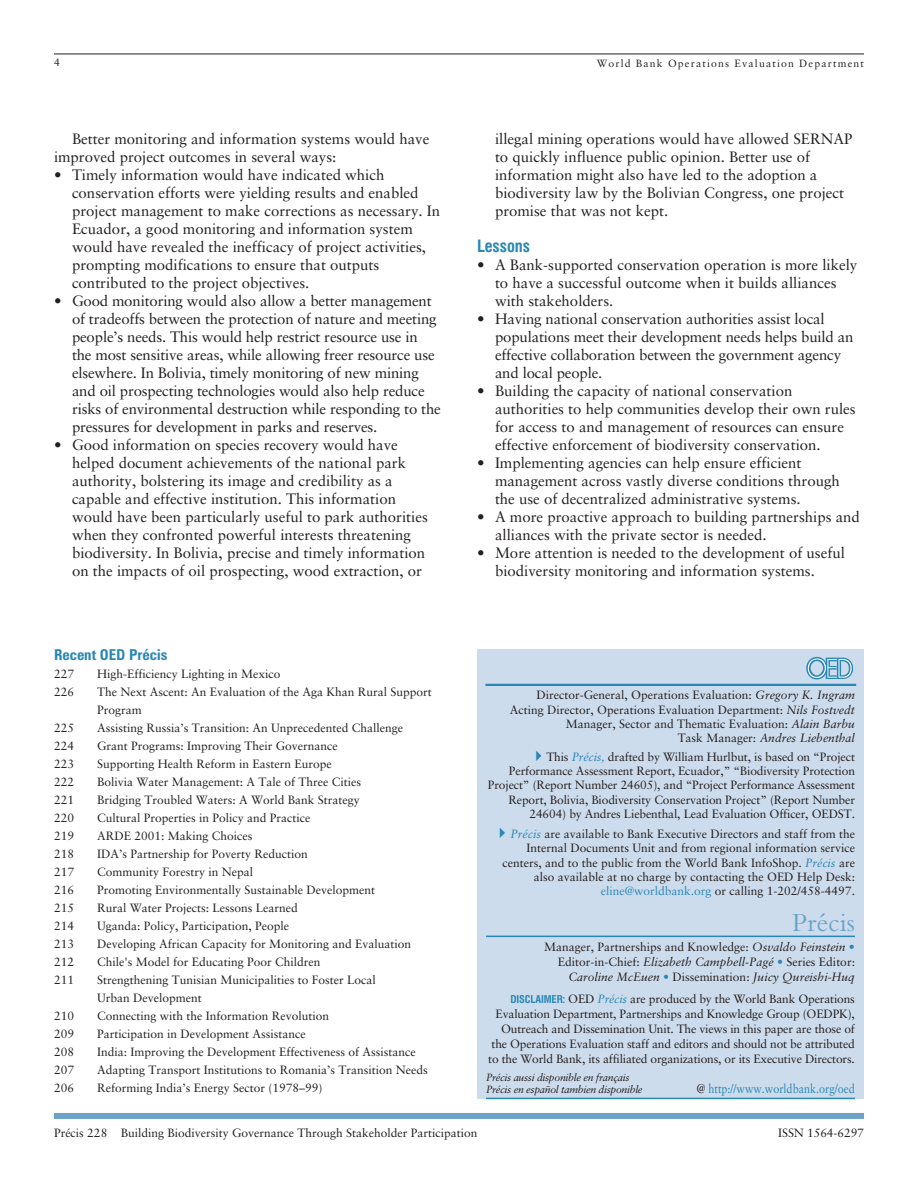
<style>
.page{position:relative;width:918px;height:1188px;background:#fff}
.page>*{position:absolute;margin:0;border:0;box-sizing:border-box;transform-origin:0 0}
.t1{font:27px "Bembo";color:#6ba3c8}
.t2{font:700 condensed 16.5px "Swiss 721 BT";color:#2987b4}
.t3{font:15px/18px "Sabon";color:#231f1f}
.t4{font:700 condensed 15px "Zurich BT";color:#2987b4}
.t5{font:12.75px "Sabon";color:#2987b4;scale:.85 1}
.t6{font:12px/14.2px "Sabon";color:#231f1f;text-align:right}
.t7{font:italic 10.5px/12px "Sabon";letter-spacing:-.03em;color:#231f1f}
.t8{font:10.5px "Sabon";letter-spacing:.11em;color:#231f1f}
.s1{font-style:italic}
.s2{font-style:italic;color:#2987b4}
.s3{color:#2987b4}
.s4{font-family:"Swiss 721 BT";font-weight:700;font-stretch:condensed;font-size:10.5px;color:#2987b4}
.s5{color:#231f1f}
</style>
<div class="page">
<hr style="left:54px;top:54px;width:810px;height:1px;background:#231f1f">
<div style="left:54px;top:1113px;width:810px;height:6px;background:#6ba3c8"></div>
<div style="left:477px;top:649px;width:387px;height:449px;background:#cddcec"></div>
<hr style="left:485px;top:684px;width:371px;height:2px;background:#2987b4">
<svg style="left:806px;top:657px;width:47px;height:22px"></svg>
<hr style="left:486px;top:936px;width:369px;height:1px;background:#2987b4">
<hr style="left:486px;top:1098px;width:369px;height:1px;background:#2987b4">
<p class="t8" style="left:54px;top:58px;width:7px">4</p>
<p class="t8" style="left:597px;top:59px;width:269px">World Bank Operations Evaluation Department</p>
<p class="t3" style="left:54px;top:131px;width:377px;text-indent:18px">Better monitoring and information systems would have improved project outcomes in several ways:</p>
<p class="t3" style="left:72px;top:167px;width:370px;text-indent:-18px">• Timely information would have indicated which conservation efforts were yielding results and enabled project management to make corrections as necessary. In Ecuador, a good monitoring and information system would have revealed the inefficacy of project activities, prompting modifications to ensure that outputs contributed to the project objectives.</p>
<p class="t3" style="left:72px;top:293px;width:370px;text-indent:-18px">• Good monitoring would also allow a better management of tradeoffs between the protection of nature and meeting people’s needs. This would help restrict resource use in the most sensitive areas, while allowing freer resource use elsewhere. In Bolivia, timely monitoring of new mining and oil prospecting technologies would also help reduce risks of environmental destruction while responding to the pressures for development in parks and reserves.</p>
<p class="t3" style="left:72px;top:437px;width:357px;text-indent:-18px">• Good information on species recovery would have helped document achievements of the national park authority, bolstering its image and credibility as a capable and effective institution. This information would have been particularly useful to park authorities when they confronted powerful interests threatening biodiversity. In Bolivia, precise and timely information on the impacts of oil prospecting, wood extraction, or</p>
<p class="t4" style="left:54px;top:649px;width:115px">Recent OED Précis</p>
<p class="t6" style="left:54px;top:667px;width:22px">227</p>
<p class="t6" style="left:97px;top:667px;width:185px">High-Efficiency Lighting in Mexico</p>
<p class="t6" style="left:54px;top:685px;width:22px">226</p>
<p class="t6" style="left:97px;top:683px;width:336px;line-height:18px;text-align:left">The Next Ascent: An Evaluation of the Aga Khan Rural Support<br>Program</p>
<p class="t6" style="left:54px;top:721px;width:22px">225</p>
<p class="t6" style="left:97px;top:721px;width:307px">Assisting Russia’s Transition: An Unprecedented Challenge</p>
<p class="t6" style="left:54px;top:739px;width:22px">224</p>
<p class="t6" style="left:97px;top:739px;width:242px">Grant Programs: Improving Their Governance</p>
<p class="t6" style="left:54px;top:757px;width:22px">223</p>
<p class="t6" style="left:97px;top:757px;width:236px">Supporting Health Reform in Eastern Europe</p>
<p class="t6" style="left:54px;top:775px;width:22px">222</p>
<p class="t6" style="left:97px;top:775px;width:265px">Bolivia Water Management: A Tale of Three Cities</p>
<p class="t6" style="left:54px;top:793px;width:22px">221</p>
<p class="t6" style="left:97px;top:793px;width:264px">Bridging Troubled Waters: A World Bank Strategy</p>
<p class="t6" style="left:54px;top:811px;width:22px">220</p>
<p class="t6" style="left:97px;top:811px;width:215px">Cultural Properties in Policy and Practice</p>
<p class="t6" style="left:54px;top:829px;width:22px">219</p>
<p class="t6" style="left:97px;top:829px;width:157px">ARDE 2001: Making Choices</p>
<p class="t6" style="left:54px;top:847px;width:22px">218</p>
<p class="t6" style="left:97px;top:847px;width:212px">IDA’s Partnership for Poverty Reduction</p>
<p class="t6" style="left:54px;top:865px;width:22px">217</p>
<p class="t6" style="left:97px;top:865px;width:157px">Community Forestry in Nepal</p>
<p class="t6" style="left:54px;top:883px;width:22px">216</p>
<p class="t6" style="left:97px;top:883px;width:279px">Promoting Environmentally Sustainable Development</p>
<p class="t6" style="left:54px;top:901px;width:22px">215</p>
<p class="t6" style="left:97px;top:901px;width:202px">Rural Water Projects: Lessons Learned</p>
<p class="t6" style="left:54px;top:919px;width:22px">214</p>
<p class="t6" style="left:97px;top:919px;width:194px">Uganda: Policy, Participation, People</p>
<p class="t6" style="left:54px;top:937px;width:22px">213</p>
<p class="t6" style="left:97px;top:937px;width:315px">Developing African Capacity for Monitoring and Evaluation</p>
<p class="t6" style="left:54px;top:955px;width:22px">212</p>
<p class="t6" style="left:97px;top:955px;width:225px">Chile's Model for Educating Poor Children</p>
<p class="t6" style="left:54px;top:973px;width:22px">211</p>
<p class="t6" style="left:97px;top:971px;width:280px;line-height:18px;text-align:left">Strengthening Tunisian Municipalities to Foster Local<br>Urban Development</p>
<p class="t6" style="left:54px;top:1009px;width:22px">210</p>
<p class="t6" style="left:97px;top:1009px;width:233px">Connecting with the Information Revolution</p>
<p class="t6" style="left:54px;top:1027px;width:22px">209</p>
<p class="t6" style="left:97px;top:1027px;width:210px">Participation in Development Assistance</p>
<p class="t6" style="left:54px;top:1045px;width:22px">208</p>
<p class="t6" style="left:97px;top:1045px;width:320px">India: Improving the Development Effectiveness of Assistance</p>
<p class="t6" style="left:54px;top:1063px;width:22px">207</p>
<p class="t6" style="left:97px;top:1063px;width:332px">Adapting Transport Institutions to Romania’s Transition Needs</p>
<p class="t6" style="left:54px;top:1081px;width:22px">206</p>
<p class="t6" style="left:97px;top:1081px;width:227px">Reforming India’s Energy Sector (1978–99)</p>
<p class="t3" style="left:495px;top:131px;width:359px">illegal mining operations would have allowed SERNAP to quickly influence public opinion. Better use of information might also have led to the adoption a biodiversity law by the Bolivian Congress, one project promise that was not kept.</p>
<h2 class="t2" style="left:477px;top:239px;width:55px">Lessons</h2>
<p class="t3" style="left:495px;top:257px;width:364px;text-indent:-18px">• A Bank-supported conservation operation is more likely to have a successful outcome when it builds alliances with stakeholders.</p>
<p class="t3" style="left:495px;top:311px;width:360px;text-indent:-18px">• Having national conservation authorities assist local populations meet their development needs helps build an effective collaboration between the government agency and local people.</p>
<p class="t3" style="left:495px;top:383px;width:362px;text-indent:-18px">• Building the capacity of national conservation authorities to help communities develop their own rules for access to and management of resources can ensure effective enforcement of biodiversity conservation.</p>
<p class="t3" style="left:495px;top:455px;width:346px;text-indent:-18px">• Implementing agencies can help ensure efficient management across vastly diverse conditions through the use of decentralized administrative systems.</p>
<p class="t3" style="left:495px;top:509px;width:367px;text-indent:-18px">• A more proactive approach to building partnerships and alliances with the private sector is needed.</p>
<p class="t3" style="left:495px;top:545px;width:351px;text-indent:-18px">• More attention is needed to the development of useful biodiversity monitoring and information systems.</p>
<p class="t6" style="left:510px;top:689px;width:347px">Director-General, Operations Evaluation: <span class="s1">Gregory K. Ingram </span>Acting Director, Operations Evaluation Department: <span class="s1">Nils Fostvedt </span>Manager, Sector and Thematic Evaluation: <span class="s1">Alain Barbu<br></span>Task Manager: <span class="s1">Andres Liebenthal</span></p>
<p class="t6" style="left:488px;top:751px;width:369px">This <span class="s2">Précis,</span> drafted by William Hurlbut, is based on “Project Performance Assessment Report, Ecuador,” “Biodiversity Protection Project” (Report Number 24605), and “Project Performance Assessment Report, Bolivia, Biodiversity Conservation Project” (Report Number 24604) by Andres Liebenthal, Lead Evaluation Officer, OEDST.</p>
<p class="t6" style="left:502px;top:828px;width:354px"><span class="s2">Précis</span> are available to Bank Executive Directors and staff from the Internal Documents Unit and from regional information service centers, and to the public from the World Bank InfoShop. <span class="s2">Précis</span> are also available at no charge by contacting the OED Help Desk: <span class="s3">eline@worldbank.org</span> or calling 1-202/458-4497.</p>
<h1 class="t1" style="left:792px;top:913px;width:64px">Précis</h1>
<p class="t6" style="left:544px;top:940px;width:312px;line-height:15px">Manager, Partnerships and Knowledge: <span class="s1">Osvaldo Feinstein</span> <span class="s3">•<br></span>Editor-in-Chief: <span class="s1">Elizabeth Campbell-Pagé</span> <span class="s3">•</span> Series Editor:<br><span class="s1">Caroline McEuen</span> <span class="s3">•</span> Dissemination: <span class="s1">Juicy Qureishi-Huq</span></p>
<p class="t6" style="left:488px;top:992px;width:368px;line-height:15px"><span class="s4">DISCLAIMER:</span> OED <span class="s2">Précis</span> are produced by the World Bank Operations Evaluation Department, Partnerships and Knowledge Group (OEDPK), Outreach and Dissemination Unit. The views in this paper are those of the Operations Evaluation staff and editors and should not be attributed to the World Bank, its affiliated organizations, or its Executive Directors.</p>
<p class="t7" style="left:486px;top:1072px;width:158px">Précis aussi disponible en français<br>Précis en español tambien disponible</p>
<p class="t5" style="left:697px;top:1083px;width:187px"><span class="s5">@</span> http://www.worldbank.org/oed</p>
<p class="t6" style="left:54px;top:1127px;width:425px">Précis 228 Building Biodiversity Governance Through Stakeholder Participation</p>
<p class="t6" style="left:778px;top:1127px;width:87px">ISSN 1564-6297</p>
</div>
